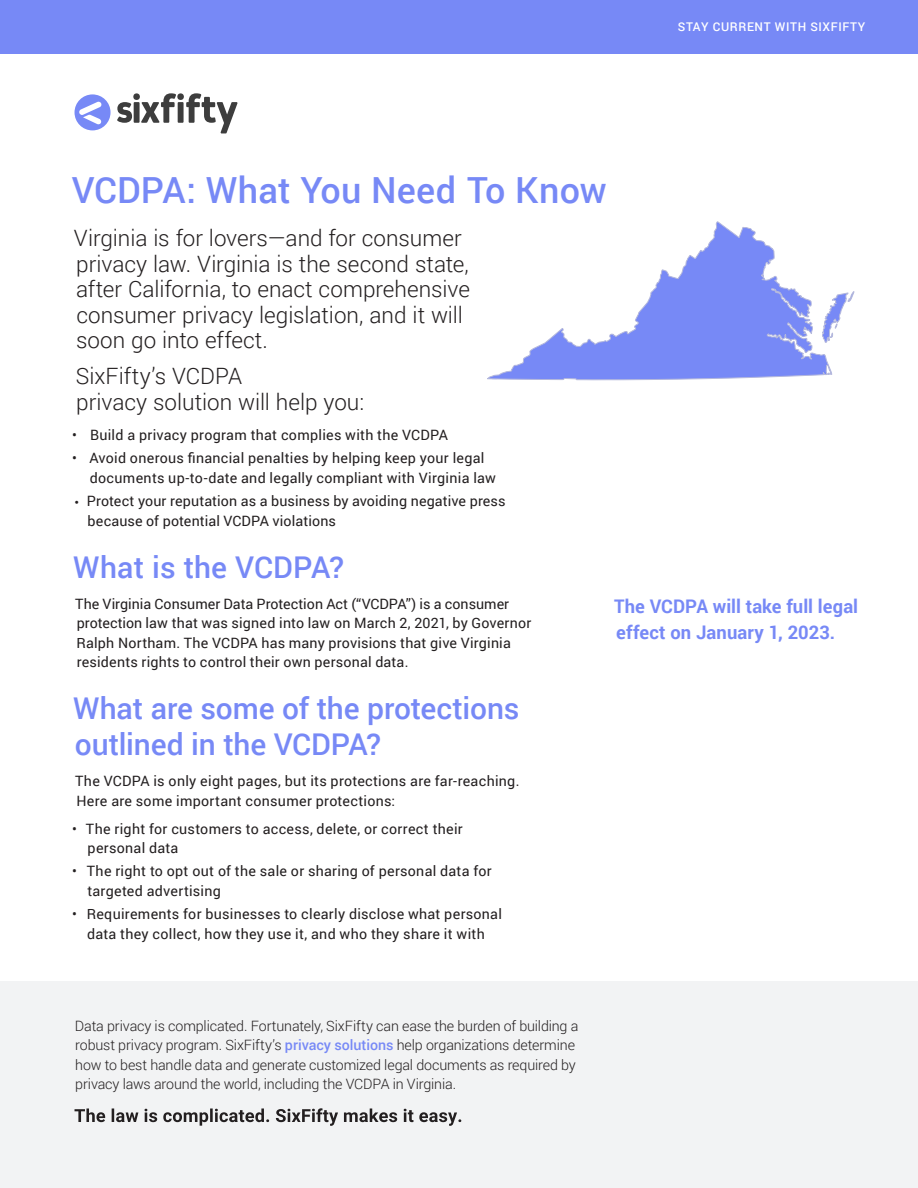
<style>
.page{position:relative;width:918px;height:1188px;background:#fff}
.page>*{position:absolute;margin:0;border:0;box-sizing:border-box;transform-origin:0 0}
.t1{font:500 36px "Roboto";letter-spacing:.005em;color:#7789f6}
.Headline{font:500 30px/36px "Roboto";letter-spacing:-.005em;color:#7789f6}
.Body{font:300 22.5px/25.5px "Roboto";color:#231f20}
.purple_call_out{font:700 18.75px/25.5px "Roboto";letter-spacing:.005em;color:#7789f6}
.Body-2{font:14.25px/19.5px "Roboto";letter-spacing:.015em;color:#231f20}
.Body-3{font:300 14.25px/19.5px "Roboto";letter-spacing:-.01em;color:#231f20}
.t2{font:500 12px "Roboto";letter-spacing:.05em;color:#fff}
.s1{font-family:"Myriad Pro"}
.s2{font-weight:500;color:#7789f6}
</style>
<div class="page">
<div style="left:0;top:0;width:918px;height:54px;background:#7789f6"></div>
<div style="left:0;top:982px;width:918px;height:206px;background:#f2f3f4"></div>
<svg style="left:75px;top:94px;width:36px;height:36px"></svg>
<svg style="left:117px;top:93px;width:121px;height:40px"></svg>
<svg style="left:75px;top:1108px;width:386px;height:18px"></svg>
<svg style="left:487px;top:221px;width:368px;height:159px"></svg>
<p class="t2" style="left:678px;top:19px;width:189px">STAY CURRENT WITH SIXFIFTY</p>
<p class="t1" style="left:72px;top:165px;width:537px">VCDPA: What You Need To Know</p>
<p class="Body" style="left:74px;top:225px;width:397px">Virginia is for lovers—and for consumer privacy law. Virginia is the second state, after California, to enact comprehensive consumer privacy legislation, and it will soon go into effect.</p>
<p class="Body" style="left:76px;top:363px;width:290px">SixFifty’s VCDPA<br>privacy solution will help you:</p>
<p class="Body-2" style="left:72px;top:425px;width:378px">• Build a privacy program that complies with the VCDPA</p>
<p class="Body-2" style="left:90px;top:448px;width:408px;text-indent:-18px">• Avoid onerous financial penalties by helping keep your legal documents up-to-date and legally compliant with Virginia law</p>
<p class="Body-2" style="left:88px;top:491px;width:419px;text-indent:-13px"><span class="s1">•</span> Protect your reputation as a business by avoiding negative press because of potential VCDPA violations</p>
<p class="Headline" style="left:73px;top:548px;width:272px">What is the VCDPA?</p>
<p class="Body-2" style="left:75px;top:593px;width:458px">The Virginia Consumer Data Protection Act (“VCDPA”) is a consumer protection law that was signed into law on March 2, 2021, by Governor Ralph Northam. The VCDPA has many provisions that give Virginia residents rights to control their own personal data.</p>
<p class="Headline" style="left:73px;top:689px;width:448px">What are some of the protections outlined in the VCDPA?</p>
<p class="Body-2" style="left:75px;top:771px;width:446px">The VCDPA is only eight pages, but its protections are far-reaching.<br>Here are some important consumer protections:</p>
<p class="Body-2" style="left:88px;top:818px;width:377px;text-indent:-16px">• The right for customers to access, delete, or correct their personal data</p>
<p class="Body-2" style="left:87px;top:861px;width:406px;text-indent:-15px">• The right to opt out of the sale or sharing of personal data for targeted advertising</p>
<p class="Body-2" style="left:72px;top:904px;width:431px;text-align:center">• Requirements for businesses to clearly disclose what personal data they collect, how they use it, and who they share it with</p>
<p class="purple_call_out" style="left:614px;top:593px;width:245px">The VCDPA will take full legal effect on January 1, 2023.</p>
<p class="Body-3" style="left:75px;top:1015px;width:505px">Data privacy is complicated. Fortunately, SixFifty can ease the burden of building a robust privacy program. SixFifty’s <span class="s2">privacy solutions</span> help organizations determine how to best handle data and generate customized legal documents as required by privacy laws around the world, including the VCDPA in Virginia.</p>
</div>
